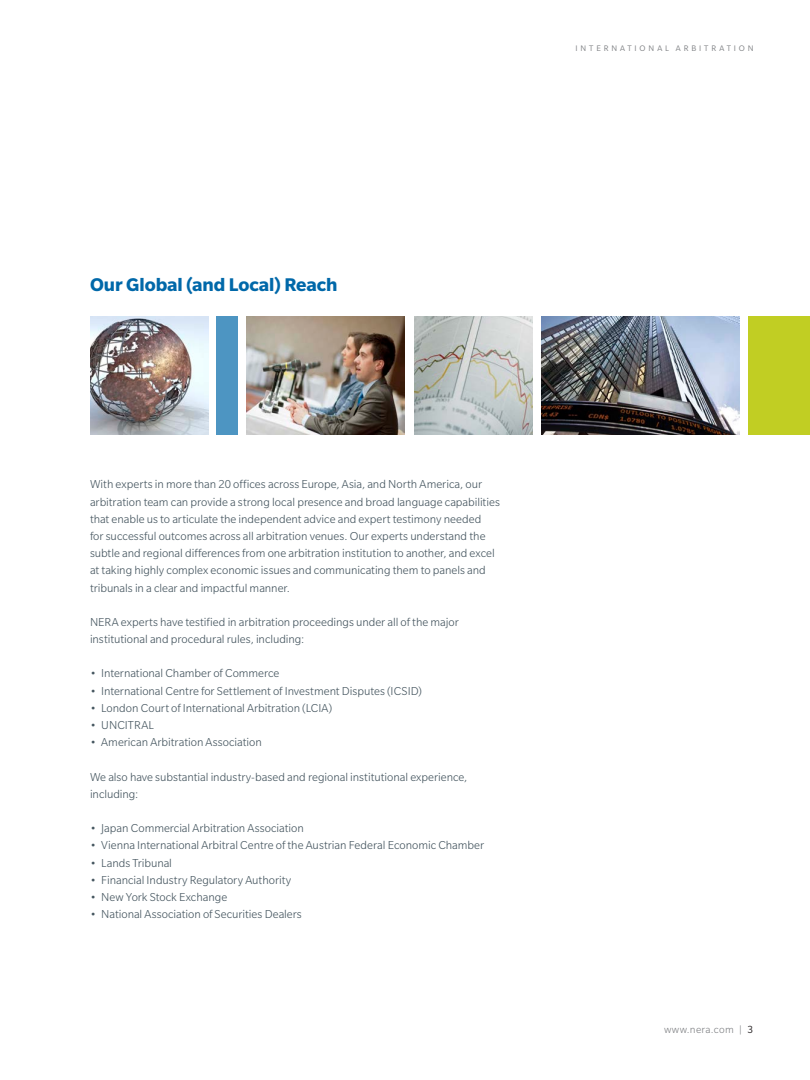
<style>
.page{position:relative;width:810px;height:1080px;background:#fff}
.page>*{position:absolute;margin:0;border:0;box-sizing:border-box;transform-origin:0 0}
.NERA_Section_Head{font:700 20px "Slate Pro";letter-spacing:-.005em;color:#0068a9}
.NERA_Body_Text{font:300 12.5px/17.2px "Slate Pro";color:#45555f}
.t1{font:300 11.25px "Slate Pro";letter-spacing:.03em;color:#808285}
.t2{font:8.75px "Slate Pro";letter-spacing:.33em;color:#808285}
.s1{font-weight:400;color:#231f20}
</style>
<div class="page">
<img style="left:414px;top:316px;width:119px;height:119px">
<img style="left:247px;top:316px;width:158px;height:119px">
<img style="left:542px;top:316px;width:197px;height:119px">
<img style="left:90px;top:316px;width:119px;height:119px">
<div style="left:748px;top:316px;width:62px;height:119px;background:#c1ce23"></div>
<div style="left:216px;top:316px;width:22px;height:119px;background:#4d95c2"></div>
<p class="t2" style="left:576px;top:44px;width:180px">INTERNATIONAL ARBITRATION</p>
<p class="NERA_Section_Head" style="left:90px;top:274px;width:249px">Our Global (and Local) Reach</p>
<p class="NERA_Body_Text" style="left:90px;top:476px;width:411px">With experts in more than 20 offices across Europe, Asia, and North America, our arbitration team can provide a strong local presence and broad language capabilities that enable us to articulate the independent advice and expert testimony needed<br>for successful outcomes across all arbitration venues. Our experts understand the subtle and regional differences from one arbitration institution to another, and excel at taking highly complex economic issues and communicating them to panels and tribunals in a clear and impactful manner.</p>
<p class="NERA_Body_Text" style="left:90px;top:613px;width:370px">NERA experts have testified in arbitration proceedings under all of the major institutional and procedural rules, including:</p>
<p class="NERA_Body_Text" style="left:90px;top:665px;width:191px">• International Chamber of Commerce</p>
<p class="NERA_Body_Text" style="left:90px;top:682px;width:334px">• International Centre for Settlement of Investment Disputes (ICSID)</p>
<p class="NERA_Body_Text" style="left:90px;top:699px;width:244px">• London Court of International Arbitration (LCIA)</p>
<p class="NERA_Body_Text" style="left:90px;top:716px;width:65px">• UNCITRAL</p>
<p class="NERA_Body_Text" style="left:90px;top:734px;width:173px">• American Arbitration Association</p>
<p class="NERA_Body_Text" style="left:90px;top:768px;width:379px">We also have substantial industry-based and regional institutional experience, including:</p>
<p class="NERA_Body_Text" style="left:90px;top:820px;width:215px">• Japan Commercial Arbitration Association</p>
<p class="NERA_Body_Text" style="left:90px;top:837px;width:396px">• Vienna International Arbitral Centre of the Austrian Federal Economic Chamber</p>
<p class="NERA_Body_Text" style="left:90px;top:854px;width:84px">• Lands Tribunal</p>
<p class="NERA_Body_Text" style="left:90px;top:871px;width:203px">• Financial Industry Regulatory Authority</p>
<p class="NERA_Body_Text" style="left:90px;top:888px;width:139px">• New York Stock Exchange</p>
<p class="NERA_Body_Text" style="left:90px;top:905px;width:213px">• National Association of Securities Dealers</p>
<p class="t1" style="left:664px;top:1024px;width:91px">www.nera.com | <span class="s1">3</span></p>
</div>
